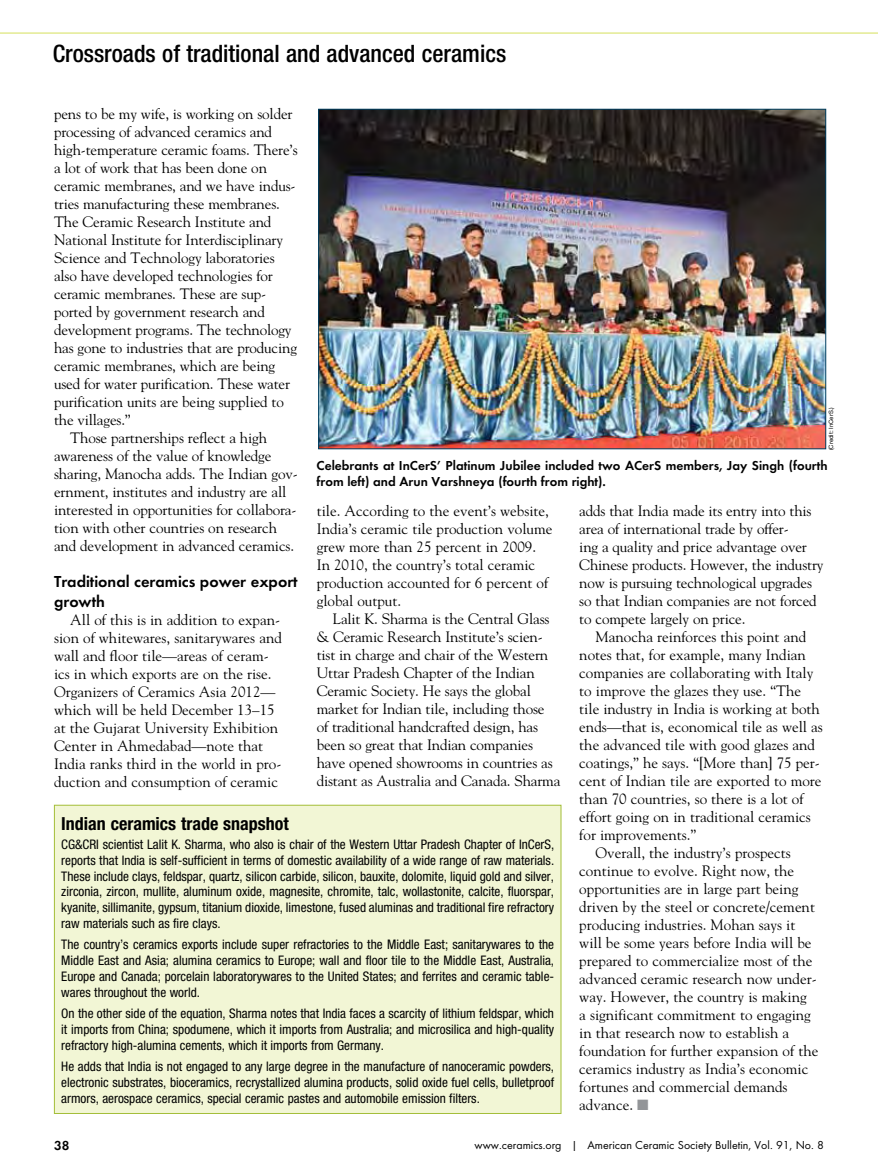
<style>
.page{position:relative;width:878px;height:1175px;background:#fff}
.page>*{position:absolute;margin:0;border:0;box-sizing:border-box;transform-origin:0 0}
.t1{font:500 condensed 24px "Helvetica Neue";color:#000}
.t2{font:700 condensed 18px "Helvetica Neue";color:#000}
.t3{font:600 16.5px/19.8px "Futura T";color:#000}
.t4{font:15px/18px "Goudy";letter-spacing:-.01em;color:#000}
.t5{font:600 13.5px/16.2px "Futura T";color:#000}
.t6{font:condensed 13.2px/15.9px "Helvetica Neue";color:#000;text-align:justify}
.t7{font:12px "Futura T";color:#000}
.t8{font:6px "Helvetica Neue";color:#000}
.s1{color:#939598}
</style>
<div class="page">
<hr style="left:0;top:33px;width:878px;height:1px;background:#d5e05b">
<div style="left:54px;top:805px;width:507px;height:308px;background:#f2f6d5"></div>
<div style="left:54px;top:805px;width:507px;height:308px;border:1px solid #a4be39"></div>
<img style="left:320px;top:111px;width:504px;height:336px">
<h1 class="t1" style="left:53px;top:39px;width:455px">Crossroads of traditional and advanced ceramics</h1>
<p class="t4" style="left:54px;top:104px;width:240px">pens to be my wife, is working on solder</p>
<p class="t4" style="left:54px;top:122px;width:219px">processing of advanced ceramics and</p>
<p class="t4" style="left:54px;top:140px;width:245px">high-temperature ceramic foams. There’s</p>
<p class="t4" style="left:54px;top:158px;width:214px">a lot of work that has been done on</p>
<p class="t4" style="left:54px;top:176px;width:243px">ceramic membranes, and we have indus-</p>
<p class="t4" style="left:54px;top:194px;width:227px">tries manufacturing these membranes.</p>
<p class="t4" style="left:54px;top:212px;width:219px">The Ceramic Research Institute and</p>
<p class="t4" style="left:54px;top:230px;width:230px">National Institute for Interdisciplinary</p>
<p class="t4" style="left:54px;top:248px;width:222px">Science and Technology laboratories</p>
<p class="t4" style="left:54px;top:266px;width:220px">also have developed technologies for</p>
<p class="t4" style="left:54px;top:284px;width:214px">ceramic membranes. These are sup-</p>
<p class="t4" style="left:54px;top:302px;width:212px">ported by government research and</p>
<p class="t4" style="left:54px;top:320px;width:239px">development programs. The technology</p>
<p class="t4" style="left:54px;top:338px;width:244px">has gone to industries that are producing</p>
<p class="t4" style="left:54px;top:356px;width:223px">ceramic membranes, which are being</p>
<p class="t4" style="left:54px;top:374px;width:237px">used for water purification. These water</p>
<p class="t4" style="left:54px;top:392px;width:231px">purification units are being supplied to</p>
<p class="t4" style="left:54px;top:410px;width:78px">the villages.”</p>
<p class="t4" style="left:70px;top:428px;width:198px">Those partnerships reflect a high</p>
<p class="t4" style="left:54px;top:446px;width:219px">awareness of the value of knowledge</p>
<p class="t4" style="left:54px;top:464px;width:245px">sharing, Manocha adds. The Indian gov-</p>
<p class="t4" style="left:54px;top:482px;width:234px">ernment, institutes and industry are all</p>
<p class="t4" style="left:54px;top:500px;width:244px">interested in opportunities for collabora-</p>
<p class="t4" style="left:54px;top:518px;width:224px">tion with other countries on research</p>
<p class="t4" style="left:54px;top:536px;width:242px">and development in advanced ceramics.</p>
<p class="t3" style="left:54px;top:571px;width:245px">Traditional ceramics power export growth</p>
<p class="t4" style="left:54px;top:610px;width:229px;text-indent:16px">All of this is in addition to expan&shy;sion of whitewares, sanitarywares and wall and floor tile—areas of ceram&shy;ics in which exports are on the rise.<br>Organizers of Ceramics Asia 2012— which will be held December 13–15 at the Gujarat University Exhibition Center in Ahmedabad—note that India ranks third in the world in pro&shy;duction and consumption of ceramic</p>
<p class="t8" style="left:827px;top:450px;width:44px;rotate:-90deg">(Credit: InCerS.)</p>
<p class="t5" style="left:316px;top:457px;width:512px">Celebrants at InCerS’ Platinum Jubilee included two ACerS members, Jay Singh (fourth from left) and Arun Varshneya (fourth from right).</p>
<p class="t4" style="left:579px;top:501px;width:246px">adds that India made its entry into this area of international trade by offer-<br>ing a quality and price advantage over Chinese products. However, the industry now is pursuing technological upgrades so that Indian companies are not forced to compete largely on price.</p>
<p class="t4" style="left:595px;top:627px;width:212px">Manocha reinforces this point and</p>
<p class="t4" style="left:579px;top:645px;width:228px">notes that, for example, many Indian</p>
<p class="t4" style="left:579px;top:663px;width:235px">companies are collaborating with Italy</p>
<p class="t4" style="left:579px;top:681px;width:223px">to improve the glazes they use. “The</p>
<p class="t4" style="left:579px;top:699px;width:242px">tile industry in India is working at both</p>
<p class="t4" style="left:579px;top:717px;width:245px">ends—that is, economical tile as well as</p>
<p class="t4" style="left:579px;top:735px;width:237px">the advanced tile with good glazes and</p>
<p class="t4" style="left:579px;top:753px;width:242px">coatings,” he says. “[More than] 75 per-</p>
<p class="t4" style="left:579px;top:771px;width:244px">cent of Indian tile are exported to more</p>
<p class="t4" style="left:579px;top:789px;width:226px">than 70 countries, so there is a lot of</p>
<p class="t4" style="left:579px;top:807px;width:233px">effort going on in traditional ceramics</p>
<p class="t4" style="left:579px;top:825px;width:119px">for improvements.”</p>
<p class="t4" style="left:595px;top:843px;width:197px">Overall, the industry’s prospects</p>
<p class="t4" style="left:579px;top:861px;width:216px">continue to evolve. Right now, the</p>
<p class="t4" style="left:579px;top:879px;width:220px">opportunities are in large part being</p>
<p class="t4" style="left:579px;top:897px;width:237px">driven by the steel or concrete/cement</p>
<p class="t4" style="left:579px;top:915px;width:218px">producing industries. Mohan says it</p>
<p class="t4" style="left:579px;top:933px;width:234px">will be some years before India will be</p>
<p class="t4" style="left:579px;top:951px;width:235px">prepared to commercialize most of the</p>
<p class="t4" style="left:579px;top:969px;width:239px">advanced ceramic research now under-</p>
<p class="t4" style="left:579px;top:987px;width:229px">way. However, the country is making</p>
<p class="t4" style="left:579px;top:1005px;width:233px">a significant commitment to engaging</p>
<p class="t4" style="left:579px;top:1023px;width:211px">in that research now to establish a</p>
<p class="t4" style="left:579px;top:1041px;width:240px">foundation for further expansion of the</p>
<p class="t4" style="left:579px;top:1059px;width:230px">ceramics industry as India’s economic</p>
<p class="t4" style="left:579px;top:1077px;width:210px">fortunes and commercial demands</p>
<p class="t4" style="left:579px;top:1095px;width:71px">advance. <span class="s1">■</span></p>
<p class="t4" style="left:316px;top:501px;width:237px">tile. According to the event’s website, India’s ceramic tile production volume grew more than 25 percent in 2009.<br>In 2010, the country’s total ceramic production accounted for 6 percent of global output.</p>
<p class="t4" style="left:316px;top:609px;width:245px;text-indent:16px">Lalit K. Sharma is the Central Glass &amp; Ceramic Research Institute’s scien&shy;tist in charge and chair of the Western Uttar Pradesh Chapter of the Indian Ceramic Society. He says the global market for Indian tile, including those<br>of traditional handcrafted design, has been so great that Indian companies have opened showrooms in countries as distant as Australia and Canada. Sharma</p>
<p class="t2" style="left:61px;top:812px;width:229px">Indian ceramics trade snapshot</p>
<p class="t6" style="left:61px;top:836px;width:494px">CG&amp;CRI scientist Lalit K. Sharma, who also is chair of the Western Uttar Pradesh Chapter of InCerS, reports that India is self-sufficient in terms of domestic availability of a wide range of raw materials.<br>These include clays, feldspar, quartz, silicon carbide, silicon, bauxite, dolomite, liquid gold and silver, zirconia, zircon, mullite, aluminum oxide, magnesite, chromite, talc, wollastonite, calcite, fluorspar, kyanite, sillimanite, gypsum, titanium dioxide, limestone, fused aluminas and traditional fire refractory raw materials such as fire clays.</p>
<p class="t6" style="left:61px;top:936px;width:494px">The country’s ceramics exports include super refractories to the Middle East; sanitarywares to the Middle East and Asia; alumina ceramics to Europe; wall and floor tile to the Middle East, Australia, Europe and Canada; porcelain laboratorywares to the United States; and ferrites and ceramic table&shy;wares throughout the world.</p>
<p class="t6" style="left:61px;top:1005px;width:494px">On the other side of the equation, Sharma notes that India faces a scarcity of lithium feldspar, which it imports from China; spodumene, which it imports from Australia; and microsilica and high-quality refractory high-alumina cements, which it imports from Germany.</p>
<p class="t6" style="left:61px;top:1058px;width:494px">He adds that India is not engaged to any large degree in the manufacture of nanoceramic powders, electronic substrates, bioceramics, recrystallized alumina products, solid oxide fuel cells, bulletproof armors, aerospace ceramics, special ceramic pastes and automobile emission filters.</p>
<p class="t5" style="left:54px;top:1137px;width:17px">38</p>
<p class="t7" style="left:474px;top:1138px;width:351px">www.ceramics.org | American Ceramic Society Bulletin, Vol. 91, No. 8</p>
</div>
